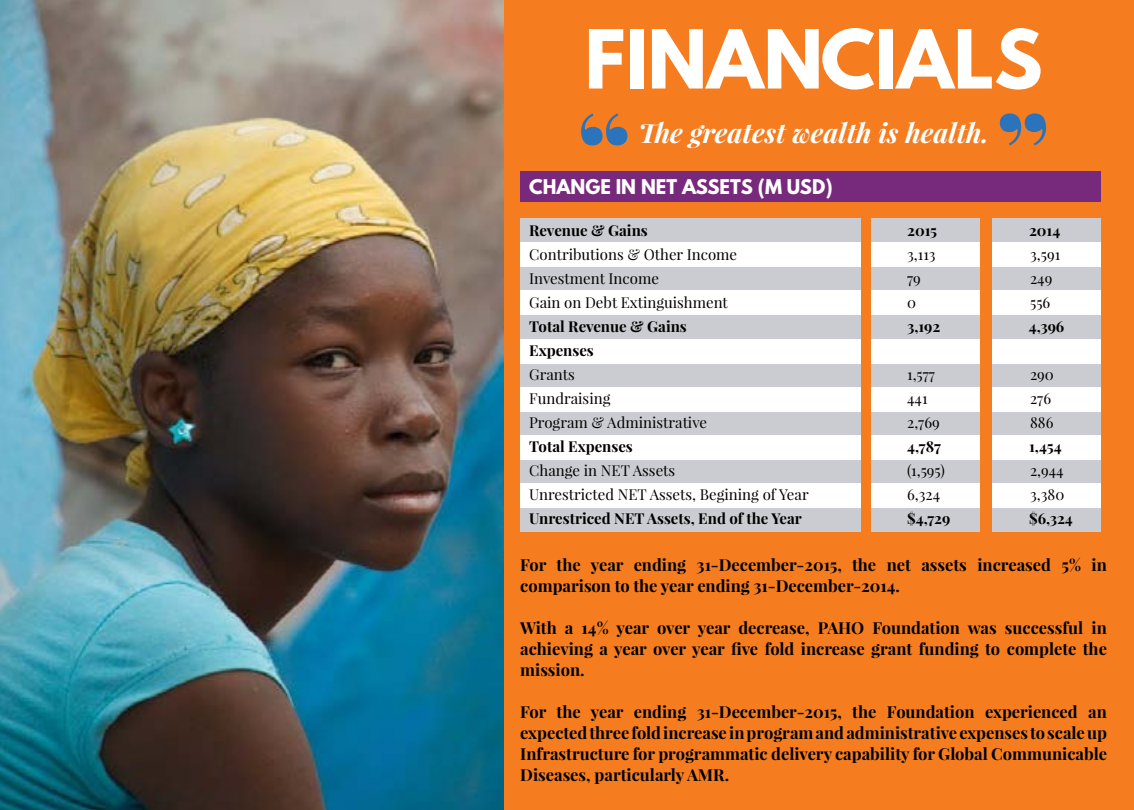
<style>
.page{position:relative;width:1134px;height:810px;background:#fff}
.page>*{position:absolute;margin:0;border:0;box-sizing:border-box;transform-origin:0 0}
.t1{font:700 72px "League Spartan";color:#fff}
.t2{font:italic 700 27px "Playfair Display";color:#fff}
.t3{font:700 18px "League Spartan";color:#fff}
.t4{font:700 16.5px/21px "Playfair Display";color:#000;text-align:justify}
.t5{font:15px "Playfair Display";color:#000}
.t6{font:700 15px "Playfair Display";color:#000}
</style>
<div class="page">
<div style="left:503px;top:0;width:631px;height:810px;background:#f57d20"></div>
<div style="left:520px;top:171px;width:581px;height:30px;background:#77297b"></div>
<div style="left:520px;top:219px;width:341px;height:24px;background:#cbccd1"></div>
<div style="left:520px;top:315px;width:341px;height:24px;background:#cbccd1"></div>
<div style="left:520px;top:411px;width:341px;height:24px;background:#cbccd1"></div>
<div style="left:520px;top:267px;width:341px;height:24px;background:#cbccd1"></div>
<div style="left:520px;top:363px;width:341px;height:24px;background:#cbccd1"></div>
<div style="left:520px;top:459px;width:341px;height:25px;background:#cbccd1"></div>
<div style="left:520px;top:508px;width:341px;height:24px;background:#cbccd1"></div>
<div style="left:872px;top:219px;width:108px;height:24px;background:#cbccd1"></div>
<div style="left:992px;top:219px;width:109px;height:24px;background:#cbccd1"></div>
<div style="left:872px;top:315px;width:108px;height:24px;background:#cbccd1"></div>
<div style="left:992px;top:315px;width:109px;height:24px;background:#cbccd1"></div>
<div style="left:872px;top:411px;width:108px;height:24px;background:#cbccd1"></div>
<div style="left:992px;top:411px;width:109px;height:24px;background:#cbccd1"></div>
<div style="left:872px;top:267px;width:108px;height:24px;background:#cbccd1"></div>
<div style="left:992px;top:267px;width:109px;height:24px;background:#cbccd1"></div>
<div style="left:872px;top:363px;width:108px;height:24px;background:#cbccd1"></div>
<div style="left:992px;top:363px;width:109px;height:24px;background:#cbccd1"></div>
<div style="left:872px;top:459px;width:108px;height:25px;background:#cbccd1"></div>
<div style="left:992px;top:459px;width:109px;height:25px;background:#cbccd1"></div>
<div style="left:872px;top:508px;width:108px;height:24px;background:#cbccd1"></div>
<div style="left:992px;top:508px;width:109px;height:24px;background:#cbccd1"></div>
<div style="left:520px;top:243px;width:341px;height:24px;background:#fff"></div>
<div style="left:520px;top:339px;width:341px;height:24px;background:#fff"></div>
<div style="left:520px;top:435px;width:341px;height:24px;background:#fff"></div>
<div style="left:520px;top:291px;width:341px;height:24px;background:#fff"></div>
<div style="left:520px;top:387px;width:341px;height:24px;background:#fff"></div>
<div style="left:520px;top:484px;width:341px;height:24px;background:#fff"></div>
<div style="left:872px;top:243px;width:108px;height:24px;background:#fff"></div>
<div style="left:992px;top:243px;width:109px;height:24px;background:#fff"></div>
<div style="left:872px;top:339px;width:108px;height:24px;background:#fff"></div>
<div style="left:992px;top:339px;width:109px;height:24px;background:#fff"></div>
<div style="left:872px;top:435px;width:108px;height:24px;background:#fff"></div>
<div style="left:992px;top:435px;width:109px;height:24px;background:#fff"></div>
<div style="left:872px;top:291px;width:108px;height:24px;background:#fff"></div>
<div style="left:992px;top:291px;width:109px;height:24px;background:#fff"></div>
<div style="left:872px;top:387px;width:108px;height:24px;background:#fff"></div>
<div style="left:992px;top:387px;width:109px;height:24px;background:#fff"></div>
<div style="left:872px;top:484px;width:108px;height:24px;background:#fff"></div>
<div style="left:992px;top:484px;width:109px;height:24px;background:#fff"></div>
<img style="left:0;top:0;width:503px;height:810px">
<svg style="left:581px;top:113px;width:46px;height:32px"></svg>
<svg style="left:1000px;top:113px;width:46px;height:32px"></svg>
<h1 class="t1" style="left:585px;top:3px;width:459px">FINANCIALS</h1>
<h2 class="t2" style="left:638px;top:114px;width:352px">The greatest wealth is health.</h2>
<p class="t3" style="left:529px;top:172px;width:305px">CHANGE IN NET ASSETS (M USD)</p>
<p class="t6" style="left:529px;top:221px;width:120px">Revenue &amp; Gains</p>
<p class="t6" style="left:907px;top:221px;width:31px">2015</p>
<p class="t6" style="left:1029px;top:221px;width:33px">2014</p>
<p class="t5" style="left:529px;top:245px;width:210px">Contributions &amp; Other Income</p>
<p class="t5" style="left:907px;top:245px;width:30px">3,113</p>
<p class="t5" style="left:1030px;top:245px;width:32px">3,591</p>
<p class="t5" style="left:529px;top:269px;width:131px">Investment Income</p>
<p class="t5" style="left:907px;top:269px;width:15px">79</p>
<p class="t5" style="left:1030px;top:269px;width:24px">249</p>
<p class="t5" style="left:529px;top:293px;width:200px">Gain on Debt Extinguishment</p>
<p class="t5" style="left:907px;top:293px;width:10px">0</p>
<p class="t5" style="left:1030px;top:293px;width:22px">556</p>
<p class="t6" style="left:529px;top:317px;width:159px">Total Revenue &amp; Gains</p>
<p class="t6" style="left:907px;top:317px;width:35px">3,192</p>
<p class="t6" style="left:1029px;top:317px;width:37px">4,396</p>
<p class="t6" style="left:529px;top:341px;width:66px">Expenses</p>
<p class="t5" style="left:529px;top:365px;width:47px">Grants</p>
<p class="t5" style="left:907px;top:365px;width:29px">1,577</p>
<p class="t5" style="left:1030px;top:365px;width:25px">290</p>
<p class="t5" style="left:529px;top:389px;width:83px">Fundraising</p>
<p class="t5" style="left:907px;top:389px;width:22px">441</p>
<p class="t5" style="left:1030px;top:389px;width:23px">276</p>
<p class="t5" style="left:529px;top:413px;width:179px">Program &amp; Administrative</p>
<p class="t5" style="left:907px;top:413px;width:34px">2,769</p>
<p class="t5" style="left:1030px;top:413px;width:25px">886</p>
<p class="t6" style="left:529px;top:437px;width:105px">Total Expenses</p>
<p class="t6" style="left:907px;top:437px;width:35px">4,787</p>
<p class="t6" style="left:1029px;top:437px;width:34px">1,454</p>
<p class="t5" style="left:529px;top:461px;width:148px">Change in NET Assets</p>
<p class="t5" style="left:907px;top:461px;width:39px">(1,595)</p>
<p class="t5" style="left:1030px;top:461px;width:35px">2,944</p>
<p class="t5" style="left:529px;top:485px;width:281px">Unrestricted NET Assets, Begining of Year</p>
<p class="t5" style="left:907px;top:485px;width:35px">6,324</p>
<p class="t5" style="left:1030px;top:485px;width:36px">3,380</p>
<p class="t6" style="left:529px;top:509px;width:274px">Unrestriced NET Assets, End of the Year</p>
<p class="t6" style="left:907px;top:509px;width:45px">$4,729</p>
<p class="t6" style="left:1029px;top:509px;width:45px">$6,324</p>
<p class="t4" style="left:520px;top:554px;width:588px">For the year ending 31-December-2015, the net assets increased 5% in comparison to the year ending 31-December-2014.</p>
<p class="t4" style="left:520px;top:617px;width:588px">With a 14% year over year decrease, PAHO Foundation was successful in achieving a year over year five fold increase grant funding to complete the mission.</p>
<p class="t4" style="left:520px;top:701px;width:588px">For the year ending 31-December-2015, the Foundation experienced an expected three fold increase in program and administrative expenses to scale up Infrastructure for programmatic delivery capability for Global Communicable Diseases, particularly AMR.</p>
</div>
